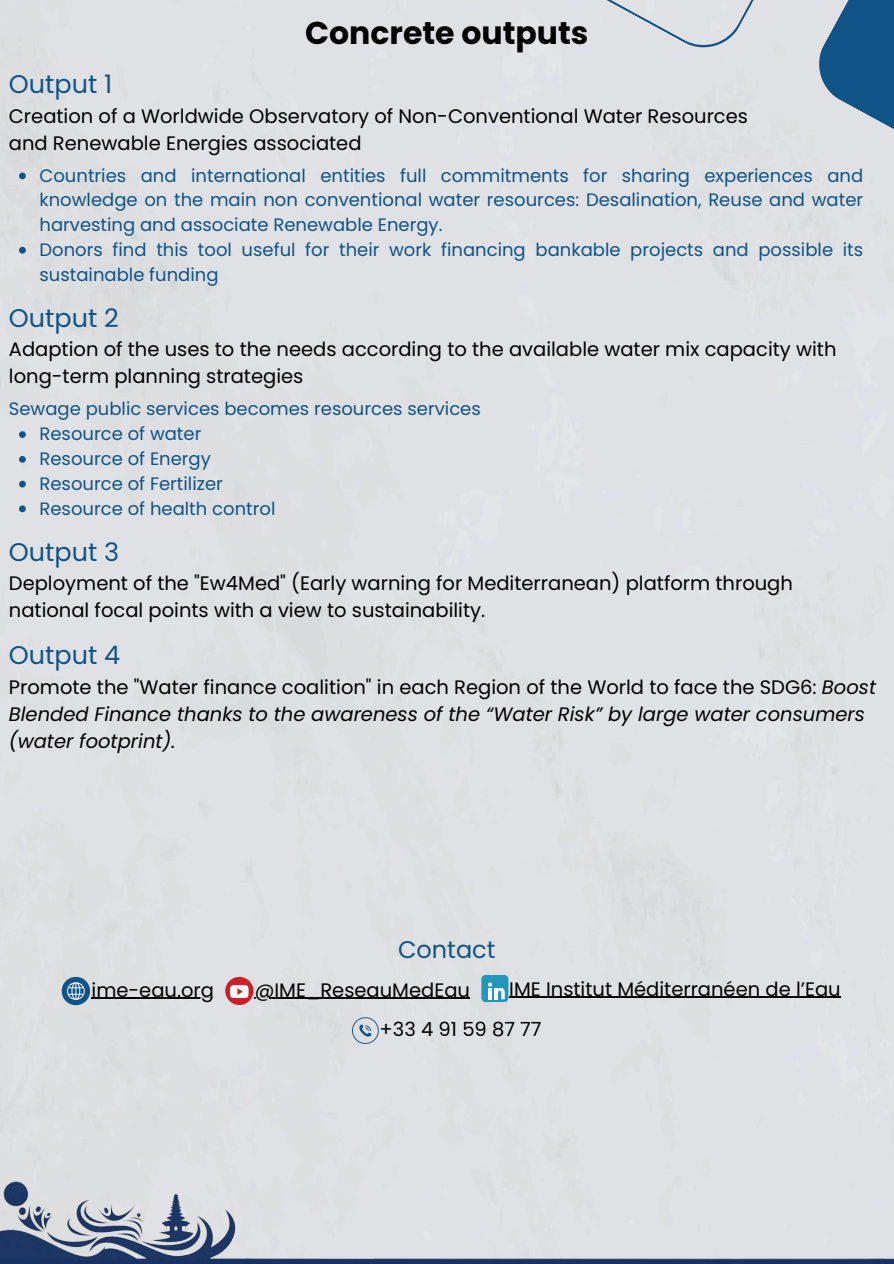
<style>
.page{position:relative;width:894px;height:1264px;background:#fff}
.page>*{position:absolute;margin:0;border:0;box-sizing:border-box;transform-origin:0 0}
.t1{font:700 31.5px "Poppins";color:#000}
.t2{font:25.5px "Poppins";color:#0f5387}
.t3{font:24px "Poppins";color:#0f5387}
.t4{font:19.5px/27px "Poppins";color:#000}
.t5{font:italic 19.5px/27px "Poppins";color:#000}
.t6{font:18px/24.8px "Poppins";color:#0f5387;text-align:justify}
.s1{font-style:normal}
</style>
<div class="page">
<div style="left:0;top:0;width:893px;height:1263px;background:#e0e1e4"></div>
<div style="left:413px;top:0;width:480px;height:361px;background:#e0e1e4"></div>
<img style="left:0;top:1163px;width:893px;height:99px">
<svg style="left:19px;top:172px;width:7px;height:7px"></svg>
<svg style="left:19px;top:247px;width:7px;height:6px"></svg>
<svg style="left:19px;top:431px;width:7px;height:7px"></svg>
<svg style="left:19px;top:456px;width:7px;height:7px"></svg>
<svg style="left:19px;top:481px;width:7px;height:6px"></svg>
<svg style="left:19px;top:505px;width:7px;height:7px"></svg>
<svg style="left:62px;top:976px;width:28px;height:29px"></svg>
<div style="left:481px;top:975px;width:27px;height:27px;background:#2197bd;border-radius:4px"></div>
<svg style="left:488px;top:982px;width:17px;height:17px"></svg>
<div style="left:225px;top:976px;width:28px;height:29px;background:#cb2029;border-radius:50%"></div>
<svg style="left:230px;top:985px;width:18px;height:13px"></svg>
<svg style="left:352px;top:1017px;width:26px;height:26px"></svg>
<hr style="left:91px;top:997px;width:123px;height:1px;background:#000">
<hr style="left:255px;top:997px;width:215px;height:1px;background:#000">
<hr style="left:509px;top:996px;width:331px;height:2px;background:#000">
<h2 class="t1" style="left:305px;top:11px;width:285px">Concrete outputs</h2>
<p class="t2" style="left:9px;top:66px;width:105px">Output 1</p>
<p class="t4" style="left:9px;top:102px;width:740px">Creation of a Worldwide Observatory of Non-Conventional Water Resources and Renewable Energies associated</p>
<p class="t6" style="left:39px;top:163px;width:825px">Countries and international entities full commitments for sharing experiences and knowledge on the main non conventional water resources: Desalination, Reuse and water harvesting and associate Renewable Energy.</p>
<h2 class="t6" style="left:39px;top:237px;width:825px">Donors find this tool useful for their work financing bankable projects and possible its sustainable funding</h2>
<p class="t2" style="left:9px;top:300px;width:111px">Output 2</p>
<p class="t4" style="left:9px;top:336px;width:828px">Adaption of the uses to the needs according to the available water mix capacity with long-term planning strategies</p>
<p class="t6" style="left:9px;top:397px;width:473px">Sewage public services becomes resources services</p>
<p class="t6" style="left:39px;top:421px;width:163px">Resource of water</p>
<p class="t6" style="left:39px;top:446px;width:173px">Resource of Energy</p>
<p class="t6" style="left:39px;top:471px;width:185px">Resource of Fertilizer</p>
<h2 class="t6" style="left:39px;top:496px;width:237px">Resource of health control</h2>
<p class="t2" style="left:9px;top:534px;width:112px">Output 3</p>
<h2 class="t4" style="left:9px;top:569px;width:785px">Deployment of the "Ew4Med" (Early warning for Mediterranean) platform through national focal points with a view to sustainability.</h2>
<p class="t2" style="left:9px;top:637px;width:113px">Output 4</p>
<h2 class="t5" style="left:9px;top:673px;width:868px"><span class="s1">Promote the "Water finance coalition" in each Region of the World to face the SDG6:</span> Boost<br>Blended Finance thanks to the awareness of the “Water Risk” by large water consumers (water footprint).</h2>
<p class="t3" style="left:398px;top:933px;width:99px">Contact</p>
<p class="t4" style="left:91px;top:976px;width:124px">ime-eau.org</p>
<p class="t4" style="left:255px;top:976px;width:217px">@IME_ReseauMedEau</p>
<p class="t4" style="left:509px;top:975px;width:333px">IME Institut Méditerranéen de l’Eau</p>
<p class="t4" style="left:379px;top:1015px;width:163px">+33 4 91 59 87 77</p>
</div>
